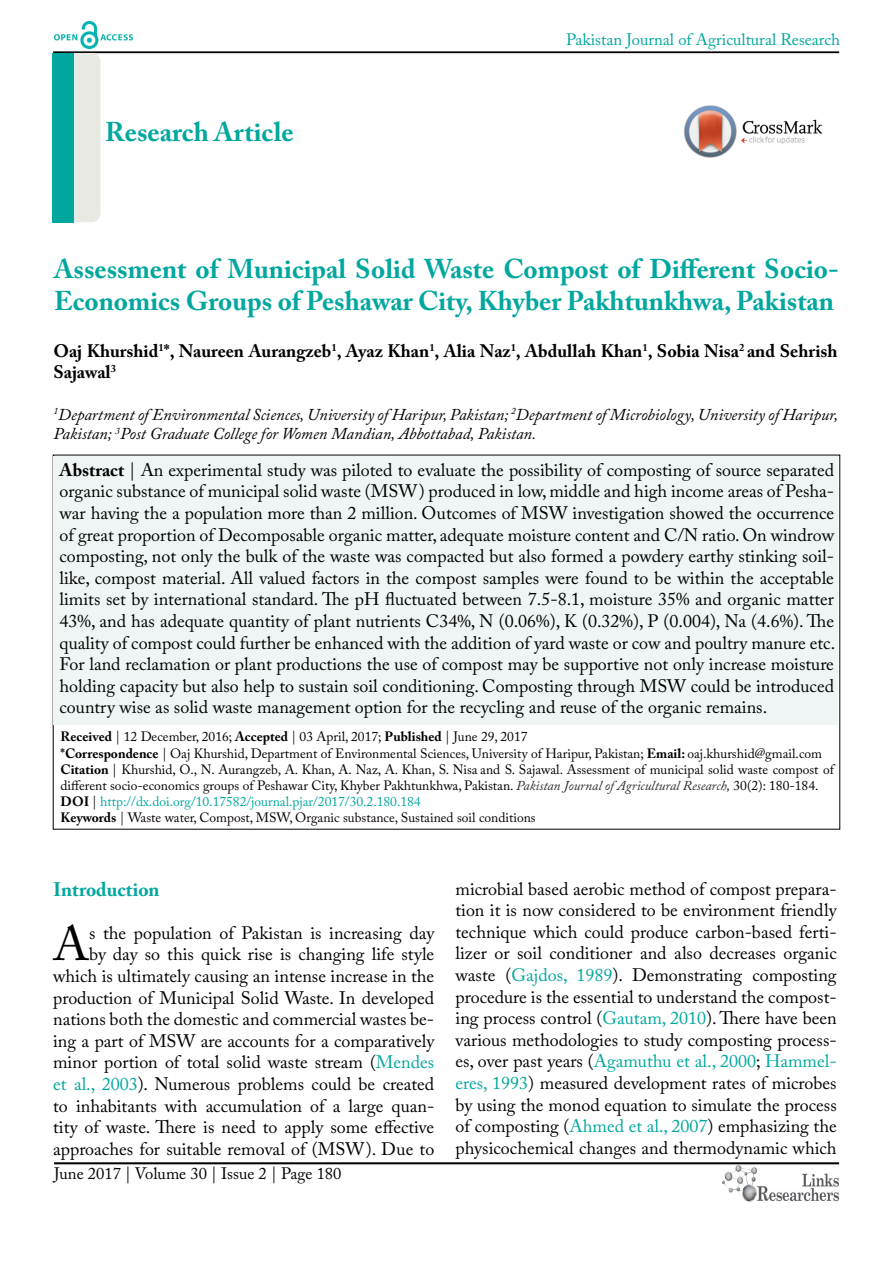
<style>
.page{position:relative;width:893px;height:1263px;background:#fff}
.page>*{position:absolute;margin:0;border:0;box-sizing:border-box;transform-origin:0 0}
.t1{font:48.45px "Adobe Caslon Pro";color:#000}
.t2{font:700 27px/32.4px "Adobe Caslon Pro";color:#00a79e}
.t3{font:700 19.5px "Adobe Caslon Pro";color:#00a79e}
.t4{font:18px/21.6px "Adobe Caslon Pro";color:#000;text-align:justify}
.t5{font:700 18px/21.6px "Adobe Caslon Pro";color:#000}
.t6{font:italic 16.5px/19.8px "Adobe Caslon Pro";color:#000}
.t7{font:16.5px "Adobe Caslon Pro";color:#00a79e}
.t8{font:16.5px "Adobe Caslon Pro";color:#000}
.t9{font:13.5px/16.2px "Adobe Caslon Pro";color:#000}
.s1{font-weight:700}
.s2{font-style:italic;color:#2d2d2d}
.s3{font-style:italic}
.s4{color:#00a79e}
.s5{color:#070000}
</style>
<div class="page">
<hr style="left:53px;top:51px;width:786px;height:2px;background:#000">
<hr style="left:54px;top:1162px;width:785px;height:2px;background:#000">
<img style="left:722px;top:1166px;width:117px;height:36px">
<img style="left:54px;top:22px;width:78px;height:27px">
<div style="left:54px;top:53px;width:46px;height:169px;background:#e9e9e4;border-radius:9px"></div>
<div style="left:53px;top:53px;width:21px;height:169px;background:#00a79e"></div>
<div style="left:54px;top:456px;width:784px;height:269px;background:#eef5f4"></div>
<img style="left:684px;top:105px;width:139px;height:53px">
<h2 class="t2" style="left:105px;top:116px;width:190px">Research Article</h2>
<p class="t7" style="left:566px;top:30px;width:276px">Pakistan Journal of Agricultural Research</p>
<h2 class="t2" style="left:54px;top:252px;width:786px">Assessment of Municipal Solid Waste Compost of Different Socio-<br>Economics Groups of Peshawar City, Khyber Pakhtunkhwa, Pakistan</h2>
<p class="t5" style="left:53px;top:340px;width:786px">Oaj Khurshid<sup>1</sup>*, Naureen Aurangzeb<sup>1</sup>, Ayaz Khan<sup>1</sup>, Alia Naz<sup>1</sup>, Abdullah Khan<sup>1</sup>, Sobia Nisa<sup>2</sup> and Sehrish<br>Sajawal<sup>3</sup></p>
<p class="t6" style="left:53px;top:404px;width:786px"><sup>1</sup>Department of Environmental Sciences, University of Haripur, Pakistan; <sup>2</sup>Department of Microbiology, University of Haripur,<br>Pakistan; <sup>3</sup>Post Graduate College for Women Mandian, Abbottabad, Pakistan.</p>
<p class="t4" style="left:60px;top:459px;width:777px"><span class="s1">Abstract</span> | An experimental study was piloted to evaluate the possibility of composting of source separated organic substance of municipal solid waste (MSW) produced in low, middle and high income areas of Pesha&shy;war having the a population more than 2 million. Outcomes of MSW investigation showed the occurrence of great proportion of Decomposable organic matter, adequate moisture content and C/N ratio. On windrow composting, not only the bulk of the waste was compacted but also formed a powdery earthy stinking soil&shy;like, compost material. All valued factors in the compost samples were found to be within the acceptable limits set by international standard. The pH fluctuated between 7.5-8.1, moisture 35% and organic matter 43%, and has adequate quantity of plant nutrients C34%, N (0.06%), K (0.32%), P (0.004), Na (4.6%). The quality of compost could further be enhanced with the addition of yard waste or cow and poultry manure etc.<br>For land reclamation or plant productions the use of compost may be supportive not only increase moisture holding capacity but also help to sustain soil conditioning. Composting through MSW could be introduced country wise as solid waste management option for the recycling and reuse of the organic remains.</p>
<p class="t9" style="left:61px;top:729px;width:775px"><span class="s1">Received</span> | 12 December, 2016; <span class="s1">Accepted</span> | 03 April, 2017; <span class="s1">Published</span> | June 29, 2017<br><span class="s1">*Correspondence</span> | Oaj Khurshid, Department of Environmental Sciences, University of Haripur, Pakistan; <span class="s1">Email:</span> oaj.khurshid@gmail.com <span class="s1">Citation</span> | Khurshid, O., N. Aurangzeb, A. Khan, A. Naz, A. Khan, S. Nisa and S. Sajawal. Assessment of municipal solid waste compost of different socio-economics groups of Peshawar City, Khyber Pakhtunkhwa, Pakistan. <span class="s2">Pakistan Journal of Agricultural Research</span><span class="s3">,</span> 30(2): 180-184.<br><span class="s1">DOI</span> | <span class="s4">http://dx.doi.org/10.17582/journal.pjar/2017/30.2.180.184<br></span><span class="s1">Keywords</span> | <span class="s5">Waste water, Compost, MSW, Organic substance, Sustained soil conditions</span></p>
<p class="t3" style="left:53px;top:877px;width:108px">Introduction</p>
<h1 class="t1" style="left:53px;top:915px;width:37px">A</h1>
<p class="t4" style="left:53px;top:922px;width:383px;text-align:right">s the population of Pakistan is increasing day<br>by day so this quick rise is changing life style which is ultimately causing an intense increase in the production of Municipal Solid Waste. In developed nations both the domestic and commercial wastes be&shy;ing a part of MSW are accounts for a comparatively minor portion of total solid waste stream (<span class="s4">Mendes et al., 2003</span>). Numerous problems could be created to inhabitants with accumulation of a large quan&shy;tity of waste. There is need to apply some effective approaches for suitable removal of (MSW). Due to</p>
<p class="t8" style="left:54px;top:1164px;width:289px">June 2017 | Volume 30 | Issue 2 | Page 180</p>
<p class="t4" style="left:456px;top:877px;width:383px">microbial based aerobic method of compost prepara&shy;tion it is now considered to be environment friendly technique which could produce carbon-based ferti&shy;lizer or soil conditioner and also decreases organic waste (<span class="s4">Gajdos, 1989</span>). Demonstrating composting procedure is the essential to understand the compost&shy;ing process control (<span class="s4">Gautam, 2010</span>). There have been various methodologies to study composting process&shy;es, over past years (<span class="s4">Agamuthu et al., 2000</span>; <span class="s4">Hammel&shy;eres, 1993</span>) measured development rates of microbes by using the monod equation to simulate the process of composting (<span class="s4">Ahmed et al., 2007</span>) emphasizing the physicochemical changes and thermodynamic which</p>
</div>
